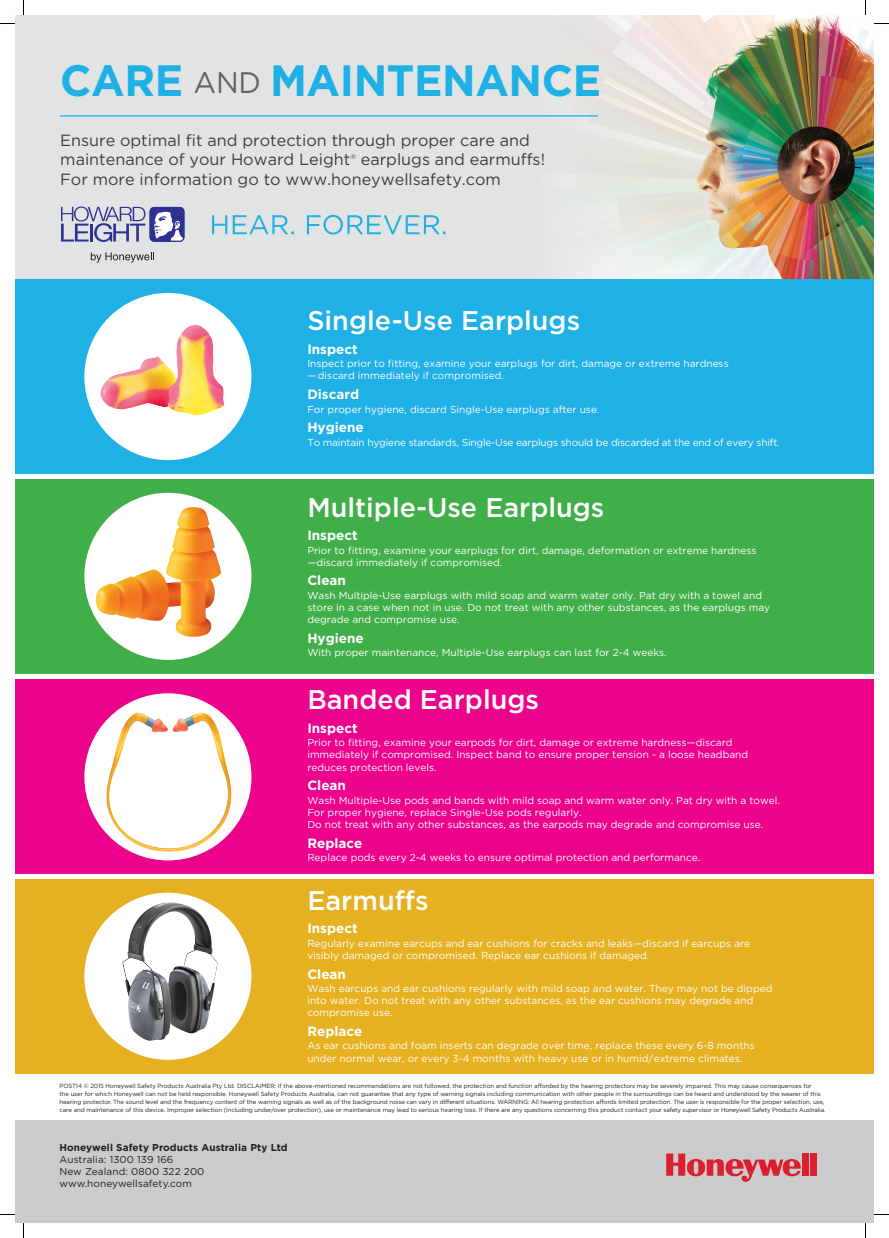
<style>
.page{position:relative;width:889px;height:1238px;background:#fff}
.page>*{position:absolute;margin:0;border:0;box-sizing:border-box;transform-origin:0 0}
.t1{font:700 43.8px "Gotham";letter-spacing:-.01em;color:#1fb0e6}
.t2{font:500 27px "Gotham";color:#fff}
.t3{font:16.2px "Gotham";color:#3e3e3f}
.t4{font:700 13.5px "Gotham";color:#fff}
.t5{font:10.1px/12.1px "Gotham";color:#fff}
.t6{font:10.1px "Gotham";letter-spacing:-.02em;color:#fff}
.t7{font:10px/12px "Gotham";letter-spacing:.01em;color:#231f20}
.t8{font:700 10px "Gotham";letter-spacing:.01em;color:#231f20}
.t9{font:6.7px "Gotham";color:#3e3e3f}
.t10{font:6px/8px "Gotham";letter-spacing:-.01em;color:#231f20}
.s1{font-weight:400;font-size:29.7px;color:#636366}
</style>
<div class="page">
<img style="left:15px;top:15px;width:859px;height:264px">
<div style="left:15px;top:879px;width:859px;height:194px;background:#e6b120"></div>
<div style="left:15px;top:279px;width:859px;height:195px;background:#1fb0e6"></div>
<div style="left:84px;top:293px;width:167px;height:167px;background:#fff;border-radius:50%"></div>
<div style="left:15px;top:479px;width:859px;height:194px;background:#40ae49"></div>
<div style="left:84px;top:493px;width:167px;height:167px;background:#fff;border-radius:50%"></div>
<div style="left:15px;top:679px;width:859px;height:194px;background:#ed028c"></div>
<div style="left:84px;top:693px;width:167px;height:167px;background:#fff;border-radius:50%"></div>
<svg style="left:84px;top:892px;width:167px;height:167px;background:#d4d4d3"></svg>
<svg style="left:61px;top:206px;width:123px;height:36px;background:#a0a2c7"></svg>
<svg style="left:91px;top:252px;width:63px;height:11px"></svg>
<hr style="left:60px;top:115px;width:538px;height:2px;background:#23b5ea">
<svg style="left:212px;top:215px;width:233px;height:20px;background:#b0d6e4"></svg>
<div style="left:15px;top:1121px;width:859px;height:102px;background:#cacbcd"></div>
<svg style="left:666px;top:1153px;width:135px;height:28px"></svg>
<div style="left:802px;top:1153px;width:7px;height:22px;background:#dc1f2e"></div>
<div style="left:810px;top:1153px;width:7px;height:22px;background:#dc1f2e"></div>
<img style="left:100px;top:325px;width:124px;height:90px">
<img style="left:122px;top:902px;width:47px;height:118px">
<img style="left:95px;top:507px;width:126px;height:130px">
<img style="left:104px;top:712px;width:130px;height:141px">
<svg style="left:0;top:23px;width:15px;height:1px"></svg>
<svg style="left:874px;top:23px;width:15px;height:1px"></svg>
<svg style="left:0;top:1214px;width:15px;height:1px"></svg>
<svg style="left:874px;top:1214px;width:15px;height:1px"></svg>
<svg style="left:23px;top:0;width:1px;height:15px"></svg>
<svg style="left:23px;top:1223px;width:1px;height:15px"></svg>
<svg style="left:865px;top:0;width:1px;height:15px"></svg>
<svg style="left:865px;top:1223px;width:1px;height:15px"></svg>
<h1 class="t1" style="left:60px;top:55px;width:543px">CARE <span class="s1">AND</span> MAINTENANCE</h1>
<h3 class="t3" style="left:60px;top:131px;width:471px">Ensure optimal fit and protection through proper care and</h3>
<h3 class="t3" style="left:60px;top:170px;width:442px">For more information go to www.honeywellsafety.com</h3>
<h3 class="t3" style="left:60px;top:151px;width:292px">maintenance of your Howard Leight</h3>
<p class="t9" style="left:350px;top:153px;width:7px">®</p>
<h3 class="t3" style="left:361px;top:151px;width:186px">earplugs and earmuffs!</h3>
<h2 class="t2" style="left:307px;top:305px;width:274px">Single-Use Earplugs</h2>
<h3 class="t4" style="left:307px;top:341px;width:52px">Inspect</h3>
<p class="t5" style="left:307px;top:357px;width:423px">Inspect prior to fitting, examine your earplugs for dirt, damage or extreme hardness</p>
<p class="t5" style="left:307px;top:370px;width:198px">— discard immediately if compromised.</p>
<h3 class="t4" style="left:307px;top:386px;width:53px">Discard</h3>
<p class="t5" style="left:307px;top:403px;width:294px">For proper hygiene, discard Single-Use earplugs after use.</p>
<h3 class="t4" style="left:307px;top:419px;width:58px">Hygiene</h3>
<p class="t6" style="left:307px;top:436px;width:474px">To maintain hygiene standards, Single-Use earplugs should be discarded at the end of every shift.</p>
<h2 class="t2" style="left:307px;top:491px;width:299px">Multiple-Use Earplugs</h2>
<h3 class="t4" style="left:307px;top:527px;width:52px">Inspect</h3>
<p class="t5" style="left:307px;top:544px;width:451px">Prior to fitting, examine your earplugs for dirt, damage, deformation or extreme hardness —discard immediately if compromised.</p>
<h3 class="t4" style="left:307px;top:573px;width:40px">Clean</h3>
<p class="t5" style="left:307px;top:589px;width:464px">Wash Multiple-Use earplugs with mild soap and warm water only. Pat dry with a towel and store in a case when not in use. Do not treat with any other substances, as the earplugs may degrade and compromise use.</p>
<h3 class="t4" style="left:307px;top:630px;width:58px">Hygiene</h3>
<p class="t5" style="left:307px;top:646px;width:361px">With proper maintenance, Multiple-Use earplugs can last for 2-4 weeks.</p>
<h2 class="t2" style="left:307px;top:684px;width:233px">Banded Earplugs</h2>
<h3 class="t4" style="left:307px;top:720px;width:52px">Inspect</h3>
<p class="t5" style="left:307px;top:736px;width:442px">Prior to fitting, examine your earpods for dirt, damage or extreme hardness—discard immediately if compromised. Inspect band to ensure proper tension - a loose headband reduces protection levels.</p>
<h3 class="t4" style="left:307px;top:777px;width:40px">Clean</h3>
<p class="t5" style="left:307px;top:794px;width:474px">Wash Multiple-Use pods and bands with mild soap and warm water only. Pat dry with a towel.<br>For proper hygiene, replace Single-Use pods regularly.<br>Do not treat with any other substances, as the earpods may degrade and compromise use.</p>
<h3 class="t4" style="left:307px;top:835px;width:57px">Replace</h3>
<p class="t5" style="left:307px;top:851px;width:394px">Replace pods every 2-4 weeks to ensure optimal protection and performance.</p>
<h2 class="t2" style="left:307px;top:885px;width:123px">Earmuffs</h2>
<h3 class="t4" style="left:307px;top:921px;width:52px">Inspect</h3>
<p class="t5" style="left:307px;top:937px;width:444px">Regularly examine earcups and ear cushions for cracks and leaks—discard if earcups are visibly damaged or compromised. Replace ear cushions if damaged.</p>
<h3 class="t4" style="left:307px;top:966px;width:40px">Clean</h3>
<p class="t5" style="left:307px;top:982px;width:467px">Wash earcups and ear cushions regularly with mild soap and water. They may not be dipped into water. Do not treat with any other substances, as the ear cushions may degrade and compromise use.</p>
<h3 class="t4" style="left:307px;top:1023px;width:57px">Replace</h3>
<p class="t5" style="left:307px;top:1039px;width:449px">As ear cushions and foam inserts can degrade over time, replace these every 6-8 months under normal wear, or every 3-4 months with heavy use or in humid/extreme climates.</p>
<p class="t10" style="left:60px;top:1081px;width:767px">POST14 © 2015 Honeywell Safety Products Australia Pty Ltd. DISCLAIMER: If the above-mentioned recommendations are not followed, the protection and function afforded by the hearing protectors may be severely impaired. This may cause consequences for<br>the user for which Honeywell can not be held responsible. Honeywell Safety Products Australia, can not guarantee that any type of warning signals including communication with other people in the surroundings can be heard and understood by the wearer of this hearing protector. The sound level and the frequency content of the warning signals as well as of the background noise can vary in different situations. WARNING: All hearing protection affords limited protection. The user is responsible for the proper selection, use, care and maintenance of this device. Improper selection (including under/over protection), use or maintenance may lead to serious hearing loss. If there are any questions concerning this product contact your safety supervisor or Honeywell Safety Products Australia.</p>
<p class="t8" style="left:60px;top:1142px;width:230px">Honeywell Safety Products Australia Pty Ltd</p>
<p class="t7" style="left:60px;top:1153px;width:146px">Australia: 1300 139 166<br>New Zealand: 0800 322 200 www.honeywellsafety.com</p>
</div>
